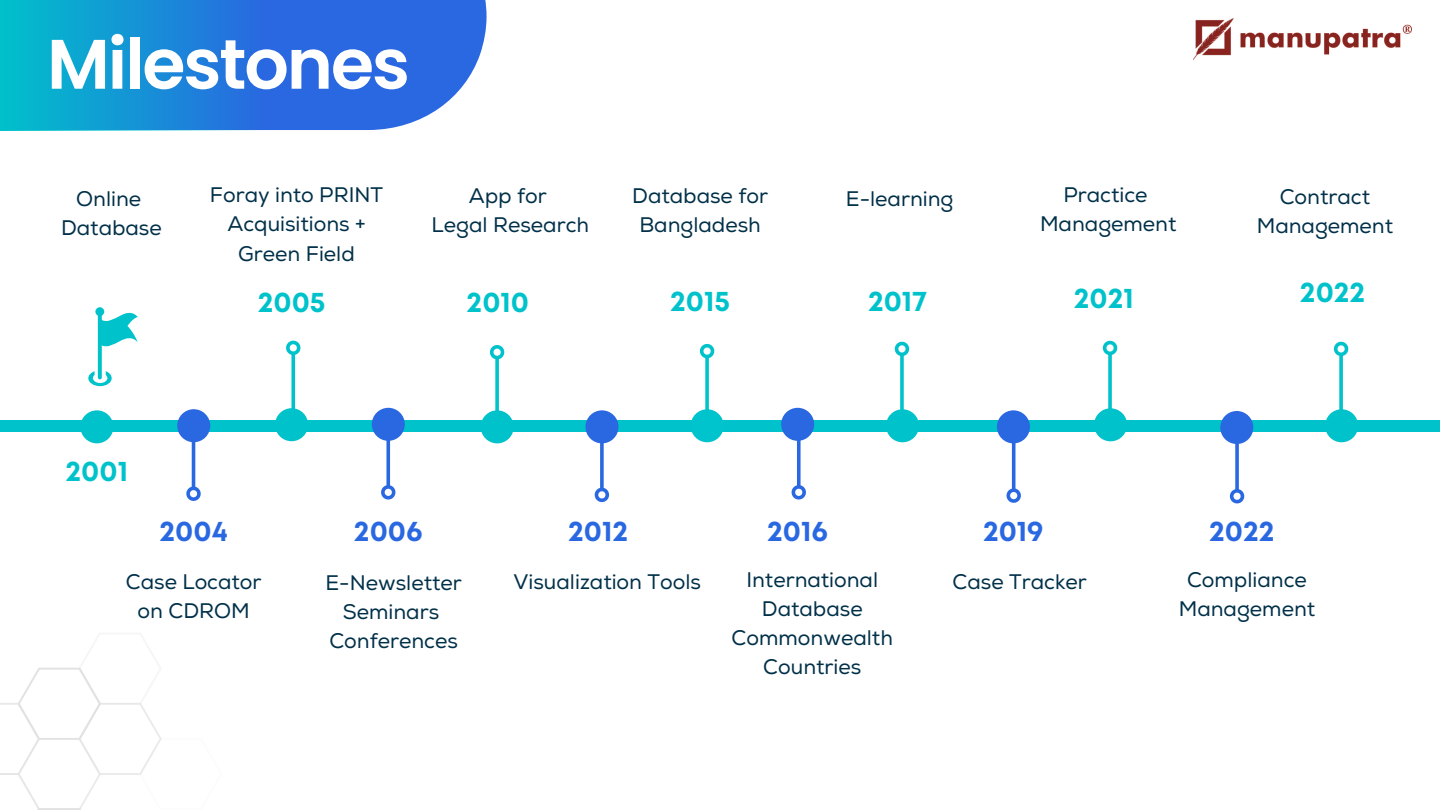
<style>
.page{position:relative;width:1440px;height:810px;background:#fff}
.page>*{position:absolute;margin:0;border:0;box-sizing:border-box;transform-origin:0 0}
.t1{font:600 70px "Poppins";letter-spacing:-.03em;color:#fff}
.t2{font:700 28.7px "Mont";color:#00c2cb}
.t3{font:700 28.7px "Mont";color:#2a68e1}
.t4{font:21.1px/29.2px "Nexa";color:#013049;text-align:center}
</style>
<div class="page">
<svg style="left:0;top:667px;width:162px;height:143px"></svg>
<svg style="left:264px;top:0;width:223px;height:130px;background:#3f76e3"></svg>
<div style="left:0;top:0;width:264px;height:131px;background:linear-gradient(to right,#00c0cb,#2969e0)"></div>
<div style="left:0;top:420px;width:1440px;height:11px;background:#00c2cb"></div>
<div style="left:80px;top:410px;width:33px;height:33px;background:#00c2cb;border-radius:50%"></div>
<div style="left:275px;top:408px;width:33px;height:33px;background:#00c2cb;border-radius:50%"></div>
<svg style="left:291px;top:357px;width:4px;height:52px"></svg>
<svg style="left:286px;top:340px;width:15px;height:17px"></svg>
<div style="left:691px;top:409px;width:33px;height:33px;background:#00c4cd;border-radius:50%"></div>
<svg style="left:705px;top:361px;width:4px;height:49px"></svg>
<svg style="left:699px;top:343px;width:16px;height:18px"></svg>
<div style="left:481px;top:410px;width:33px;height:33px;background:#00c2cb;border-radius:50%"></div>
<svg style="left:495px;top:362px;width:4px;height:49px"></svg>
<svg style="left:489px;top:345px;width:16px;height:17px"></svg>
<div style="left:886px;top:409px;width:33px;height:33px;background:#00c2cb;border-radius:50%"></div>
<svg style="left:900px;top:359px;width:4px;height:51px"></svg>
<svg style="left:894px;top:341px;width:16px;height:18px"></svg>
<div style="left:1094px;top:408px;width:33px;height:33px;background:#00c2cb;border-radius:50%"></div>
<svg style="left:1108px;top:358px;width:4px;height:51px"></svg>
<svg style="left:1102px;top:340px;width:16px;height:18px"></svg>
<div style="left:1325px;top:409px;width:33px;height:33px;background:#00c2cb;border-radius:50%"></div>
<svg style="left:1339px;top:359px;width:4px;height:51px"></svg>
<svg style="left:1333px;top:341px;width:16px;height:18px"></svg>
<div style="left:177px;top:409px;width:33px;height:33px;background:#2a68e1;border-radius:50%"></div>
<hr style="left:192px;top:440px;width:3px;height:47px;background:#2a68e1">
<svg style="left:186px;top:484px;width:15px;height:17px"></svg>
<div style="left:372px;top:408px;width:33px;height:33px;background:#2a68e1;border-radius:50%"></div>
<svg style="left:386px;top:440px;width:4px;height:43px"></svg>
<svg style="left:381px;top:483px;width:15px;height:17px"></svg>
<div style="left:585px;top:410px;width:33px;height:33px;background:#2a68e1;border-radius:50%"></div>
<svg style="left:600px;top:443px;width:4px;height:42px"></svg>
<svg style="left:594px;top:485px;width:16px;height:18px"></svg>
<div style="left:781px;top:408px;width:33px;height:33px;background:#2a68e1;border-radius:50%"></div>
<svg style="left:797px;top:440px;width:4px;height:43px"></svg>
<svg style="left:791px;top:483px;width:15px;height:17px"></svg>
<div style="left:997px;top:410px;width:33px;height:33px;background:#2a68e1;border-radius:50%"></div>
<svg style="left:1012px;top:443px;width:4px;height:43px"></svg>
<svg style="left:1006px;top:486px;width:15px;height:17px"></svg>
<div style="left:1220px;top:411px;width:33px;height:33px;background:#2a68e1;border-radius:50%"></div>
<svg style="left:1235px;top:444px;width:4px;height:43px"></svg>
<svg style="left:1229px;top:487px;width:16px;height:17px"></svg>
<svg style="left:88px;top:307px;width:50px;height:79px"></svg>
<img style="left:1193px;top:18px;width:219px;height:42px">
<h1 class="t1" style="left:47px;top:15px;width:365px">Milestones</h1>
<p class="t4" style="left:61px;top:185px;width:102px">Online<br>Database</p>
<p class="t4" style="left:210px;top:181px;width:175px">Foray into PRINT<br>Acquisitions +<br>Green Field</p>
<h2 class="t2" style="left:258px;top:291px;width:69px">2005</h2>
<p class="t4" style="left:432px;top:181px;width:159px">App for<br>Legal Research</p>
<p class="t4" style="left:632px;top:181px;width:137px">Database for<br>Bangladesh</p>
<p class="t4" style="left:846px;top:185px;width:109px">E-learning</p>
<p class="t4" style="left:1040px;top:181px;width:138px">Practice<br>Management</p>
<p class="t4" style="left:1257px;top:183px;width:138px">Contract<br>Management</p>
<h2 class="t2" style="left:467px;top:291px;width:64px">2010</h2>
<h2 class="t2" style="left:670px;top:290px;width:61px">2015</h2>
<h2 class="t2" style="left:868px;top:290px;width:61px">2017</h2>
<h2 class="t2" style="left:1074px;top:287px;width:62px">2021</h2>
<h2 class="t2" style="left:1300px;top:282px;width:67px">2022</h2>
<h2 class="t2" style="left:66px;top:461px;width:64px">2001</h2>
<h2 class="t3" style="left:160px;top:521px;width:70px">2004</h2>
<h2 class="t3" style="left:354px;top:521px;width:70px">2006</h2>
<h2 class="t3" style="left:568px;top:521px;width:62px">2012</h2>
<h2 class="t3" style="left:767px;top:521px;width:62px">2016</h2>
<h2 class="t3" style="left:983px;top:521px;width:62px">2019</h2>
<h2 class="t3" style="left:1209px;top:521px;width:67px">2022</h2>
<p class="t4" style="left:126px;top:568px;width:137px">Case Locator on CDROM</p>
<p class="t4" style="left:326px;top:568px;width:138px">E-Newsletter<br>Seminars<br>Conferences</p>
<p class="t4" style="left:514px;top:568px;width:189px">Visualization Tools</p>
<p class="t4" style="left:732px;top:565px;width:163px">International<br>Database<br>Commonwealth<br>Countries</p>
<p class="t4" style="left:952px;top:568px;width:136px">Case Tracker</p>
<p class="t4" style="left:1179px;top:565px;width:138px">Compliance<br>Management</p>
</div>
